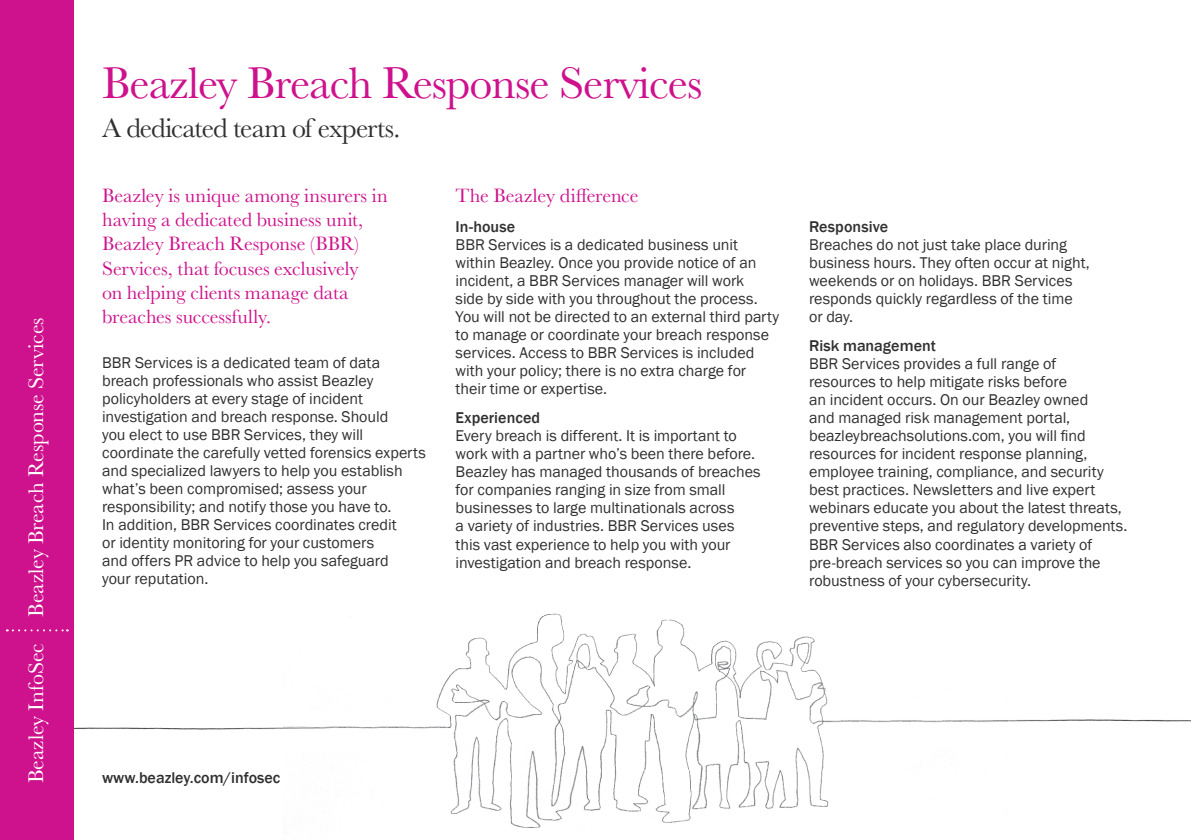
<style>
.page{position:relative;width:1191px;height:840px;background:#fff}
.page>*{position:absolute;margin:0;border:0;box-sizing:border-box;transform-origin:0 0}
.t1{font:46px "Baskerville";letter-spacing:-.02em;color:#ce118c}
.t2{font:28px "Baskerville";letter-spacing:-.035em;color:#312f30}
.t3{font:22px "Baskerville";letter-spacing:-.005em;color:#fff}
._01_Intro___Headings{font:20px/24px "Baskerville";letter-spacing:-.005em;color:#ce118c}
.t4{font:16px/18px "Franklin Gothic";color:#312f30}
.t5{font:500 16px "Franklin Gothic";color:#312f30}
</style>
<div class="page">
<img style="left:331px;top:588px;width:630px;height:240px">
<img style="left:74px;top:726px;width:257px;height:4px">
<img style="left:961px;top:719px;width:230px;height:4px">
<div style="left:0;top:0;width:74px;height:839px;background:#ce118c"></div>
<svg style="left:7px;top:629px;width:61px;height:2px"></svg>
<p class="t3" style="left:22px;top:616px;width:300px;rotate:-90deg">Beazley Breach Response Services</p>
<p class="t3" style="left:22px;top:782px;width:141px;rotate:-90deg">Beazley InfoSec</p>
<p class="t1" style="left:102px;top:54px;width:602px">Beazley Breach Response Services</p>
<p class="t2" style="left:102px;top:110px;width:300px">A dedicated team of experts.</p>
<p class="_01_Intro___Headings" style="left:102px;top:184px;width:287px">Beazley is unique among insurers in having a dedicated business unit,<br>Beazley Breach Response (BBR)<br>Services, that focuses exclusively<br>on helping clients manage data breaches successfully.</p>
<p class="t4" style="left:102px;top:353px;width:325px">BBR Services is a dedicated team of data breach professionals who assist Beazley policyholders at every stage of incident investigation and breach response. Should<br>you elect to use BBR Services, they will coordinate the carefully vetted forensics experts and specialized lawyers to help you establish what’s been compromised; assess your responsibility; and notify those you have to.<br>In addition, BBR Services coordinates credit<br>or identity monitoring for your customers<br>and offers PR advice to help you safeguard<br>your reputation.</p>
<p class="_01_Intro___Headings" style="left:455px;top:184px;width:184px">The Beazley difference</p>
<p class="t5" style="left:455px;top:216px;width:61px">In-house</p>
<p class="t4" style="left:455px;top:236px;width:325px">BBR Services is a dedicated business unit within Beazley. Once you provide notice of an incident, a BBR Services manager will work<br>side by side with you throughout the process.<br>You will not be directed to an external third party to manage or coordinate your breach response services. Access to BBR Services is included with your policy; there is no extra charge for their time or expertise.</p>
<p class="t5" style="left:455px;top:408px;width:86px">Experienced</p>
<p class="t4" style="left:455px;top:427px;width:307px">Every breach is different. It is important to work with a partner who’s been there before.<br>Beazley has managed thousands of breaches for companies ranging in size from small businesses to large multinationals across<br>a variety of industries. BBR Services uses this vast experience to help you with your investigation and breach response.</p>
<p class="t5" style="left:809px;top:216px;width:80px">Responsive</p>
<p class="t4" style="left:809px;top:236px;width:282px">Breaches do not just take place during business hours. They often occur at night, weekends or on holidays. BBR Services responds quickly regardless of the time or day.</p>
<p class="t5" style="left:809px;top:336px;width:128px">Risk management</p>
<p class="t4" style="left:809px;top:355px;width:320px">BBR Services provides a full range of<br>resources to help mitigate risks before<br>an incident occurs. On our Beazley owned<br>and managed risk management portal, beazleybreachsolutions.com, you will find resources for incident response planning, employee training, compliance, and security best practices. Newsletters and live expert webinars educate you about the latest threats, preventive steps, and regulatory developments.<br>BBR Services also coordinates a variety of pre-breach services so you can improve the robustness of your cybersecurity.</p>
<p class="t5" style="left:102px;top:767px;width:180px">www.beazley.com/infosec</p>
</div>
